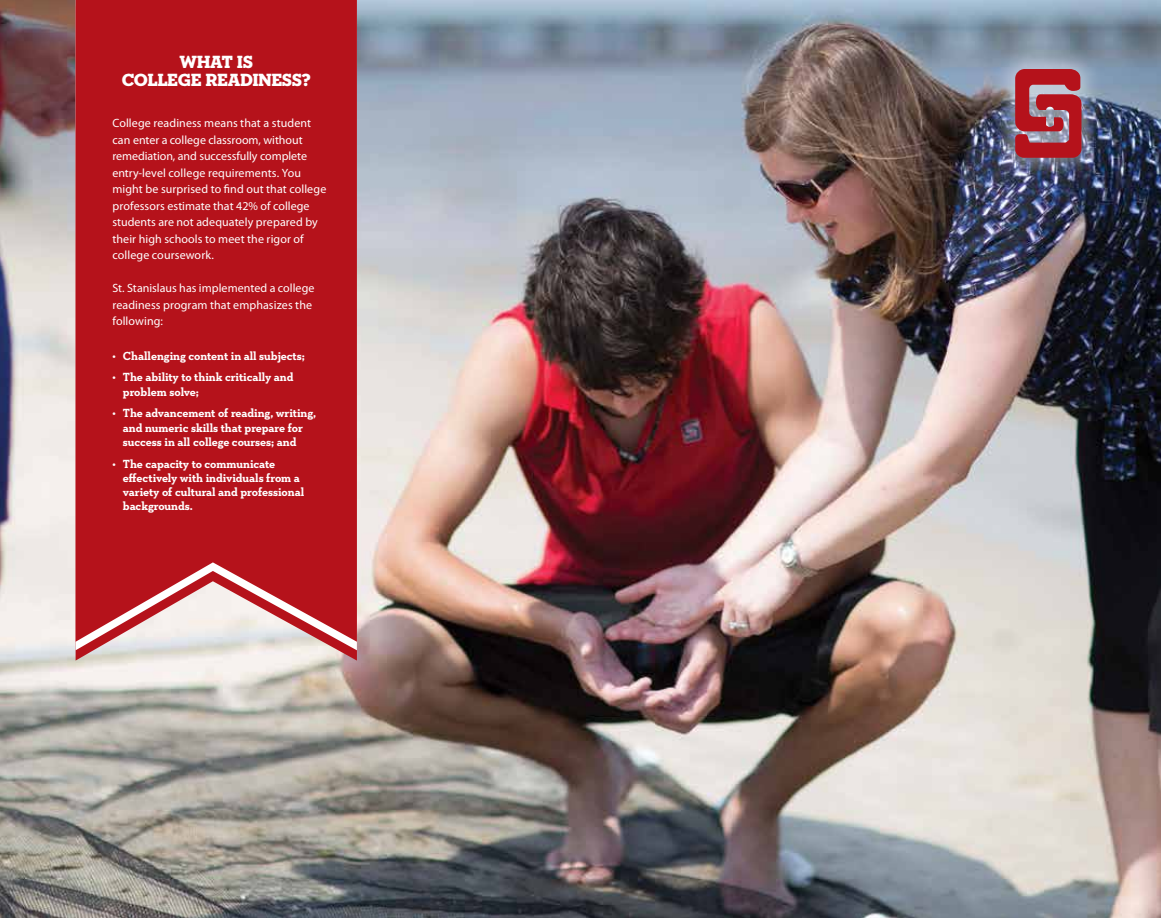
<style>
.page{position:relative;width:1161px;height:918px;background:#fff}
.page>*{position:absolute;margin:0;border:0;box-sizing:border-box;transform-origin:0 0}
.t1{font:18px "Neutraface Slab Display Titling";letter-spacing:-.005em;color:#fff}
.t2{font:12px/16.5px "Myriad Pro";letter-spacing:.005em;color:#fff}
.t3{font:700 12px/14.2px "Neutraface Slab Text";letter-spacing:-.005em;color:#fff}
</style>
<div class="page">
<img style="left:0;top:0;width:1161px;height:918px">
<div style="left:76px;top:0;width:281px;height:642px;background:#b5121b"></div>
<div style="left:991px;top:45px;width:115px;height:137px;background:#fff;opacity:.47"></div>
<svg style="left:1015px;top:69px;width:66px;height:89px;background:#b13d48"></svg>
<h1 class="t1" style="left:180px;top:51px;width:74px">WHAT IS</h1>
<h1 class="t1" style="left:122px;top:69px;width:25px">COLL</h1>
<h1 class="t1" style="left:168px;top:69px;width:145px">EGE READINESS?</h1>
<p class="t2" style="left:112px;top:115px;width:215px">College readiness means that a student can enter a college classroom, without remediation, and successfully complete entry-level college requirements. You might be surprised to find out that college professors estimate that 42% of college students are not adequately prepared by their high schools to meet the rigor of college coursework.</p>
<p class="t2" style="left:112px;top:280px;width:204px">St. Stanislaus has implemented a college readiness program that emphasizes the following:</p>
<p class="t3" style="left:112px;top:348px;width:194px">• Challenging content in all subjects;</p>
<p class="t3" style="left:123px;top:370px;width:172px;text-indent:-10px">• The ability to think critically and problem solve;</p>
<p class="t3" style="left:123px;top:406px;width:195px;text-indent:-10px">• The advancement of reading, writing, and numeric skills that prepare for success in all college courses; and</p>
<p class="t3" style="left:123px;top:456px;width:183px;text-indent:-10px">• The capacity to communicate effectively with individuals from a variety of cultural and professional backgrounds.</p>
</div>
